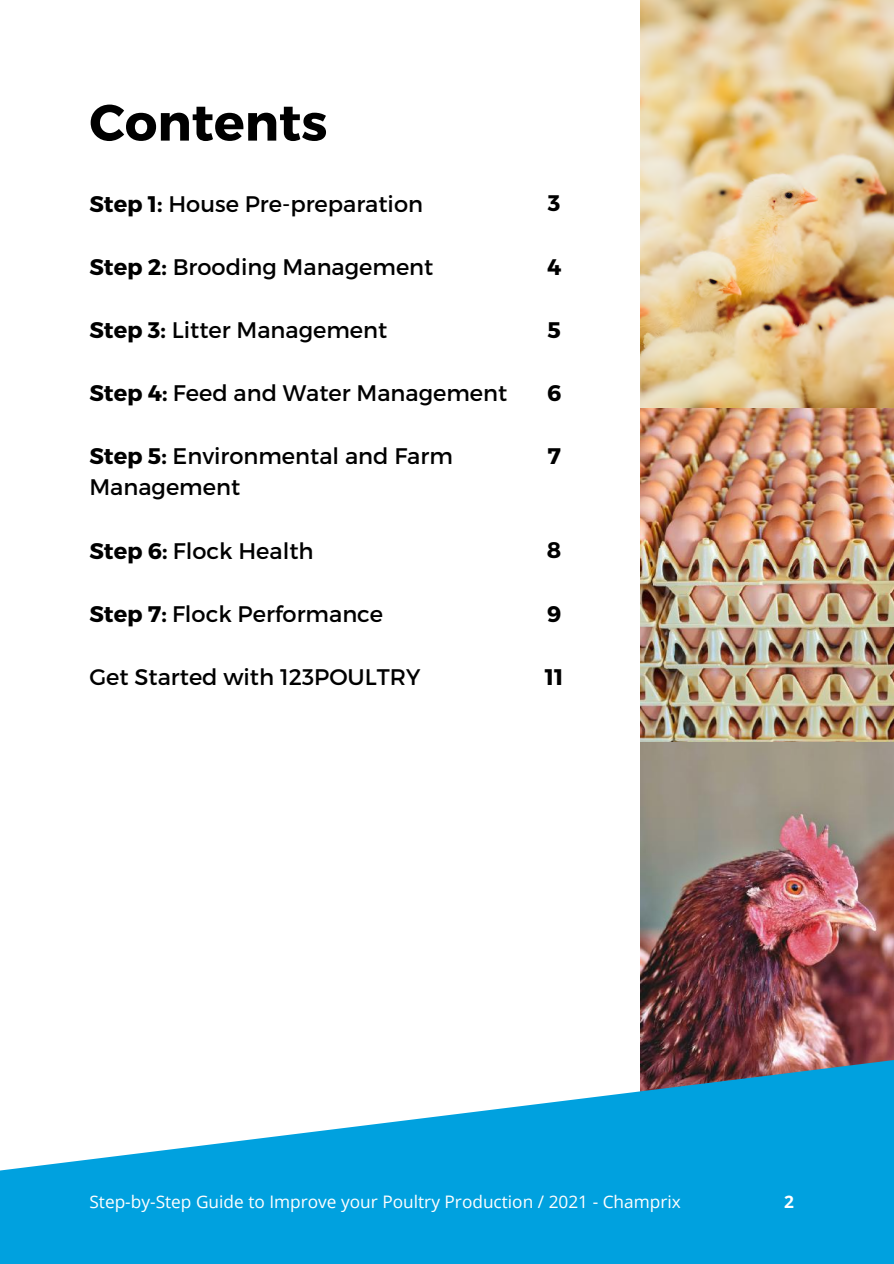
<style>
.page{position:relative;width:894px;height:1264px;background:#fff}
.page>*{position:absolute;margin:0;border:0;box-sizing:border-box;transform-origin:0 0}
.t1{font:700 51px "Montserrat";color:#000}
.t2{font:22.5px/31.5px "Montserrat";color:#000}
.t3{font:700 22.5px "Montserrat";color:#000}
.t4{font:17.25px "Open Sans";color:#fff}
.t5{font:700 17.25px "Open Sans";color:#fff}
.s1{font-weight:700}
</style>
<div class="page">
<img style="left:640px;top:741px;width:253px;height:312px">
<svg style="left:0;top:1053px;width:893px;height:210px;fill:#00a1df"></svg>
<img style="left:640px;top:0;width:253px;height:741px">
<h1 class="t1" style="left:89px;top:89px;width:239px">Contents</h1>
<p class="t2" style="left:89px;top:187px;width:335px"><span class="s1">Step 1:</span> House Pre-preparation</p>
<p class="t3" style="left:547px;top:189px;width:14px">3</p>
<p class="t2" style="left:89px;top:250px;width:345px"><span class="s1">Step 2:</span> Brooding Management</p>
<p class="t3" style="left:547px;top:252px;width:16px">4</p>
<p class="t2" style="left:89px;top:313px;width:299px"><span class="s1">Step 3:</span> Litter Management</p>
<p class="t3" style="left:547px;top:315px;width:15px">5</p>
<p class="t2" style="left:89px;top:376px;width:419px"><span class="s1">Step 4:</span> Feed and Water Management</p>
<p class="t3" style="left:547px;top:378px;width:16px">6</p>
<p class="t2" style="left:89px;top:439px;width:365px"><span class="s1">Step 5:</span> Environmental and Farm<br>Management</p>
<p class="t3" style="left:547px;top:441px;width:15px">7</p>
<p class="t2" style="left:89px;top:533px;width:226px"><span class="s1">Step 6:</span> Flock Health</p>
<p class="t3" style="left:547px;top:536px;width:16px">8</p>
<p class="t2" style="left:89px;top:596px;width:295px"><span class="s1">Step 7:</span> Flock Performance</p>
<p class="t3" style="left:547px;top:599px;width:16px">9</p>
<p class="t2" style="left:89px;top:660px;width:332px">Get Started with 123POULTRY</p>
<p class="t3" style="left:544px;top:662px;width:20px">11</p>
<p class="t4" style="left:89px;top:1189px;width:592px">Step-by-Step Guide to Improve your Poultry Production / 2021 - Champrix</p>
<p class="t5" style="left:783px;top:1189px;width:11px">2</p>
</div>
